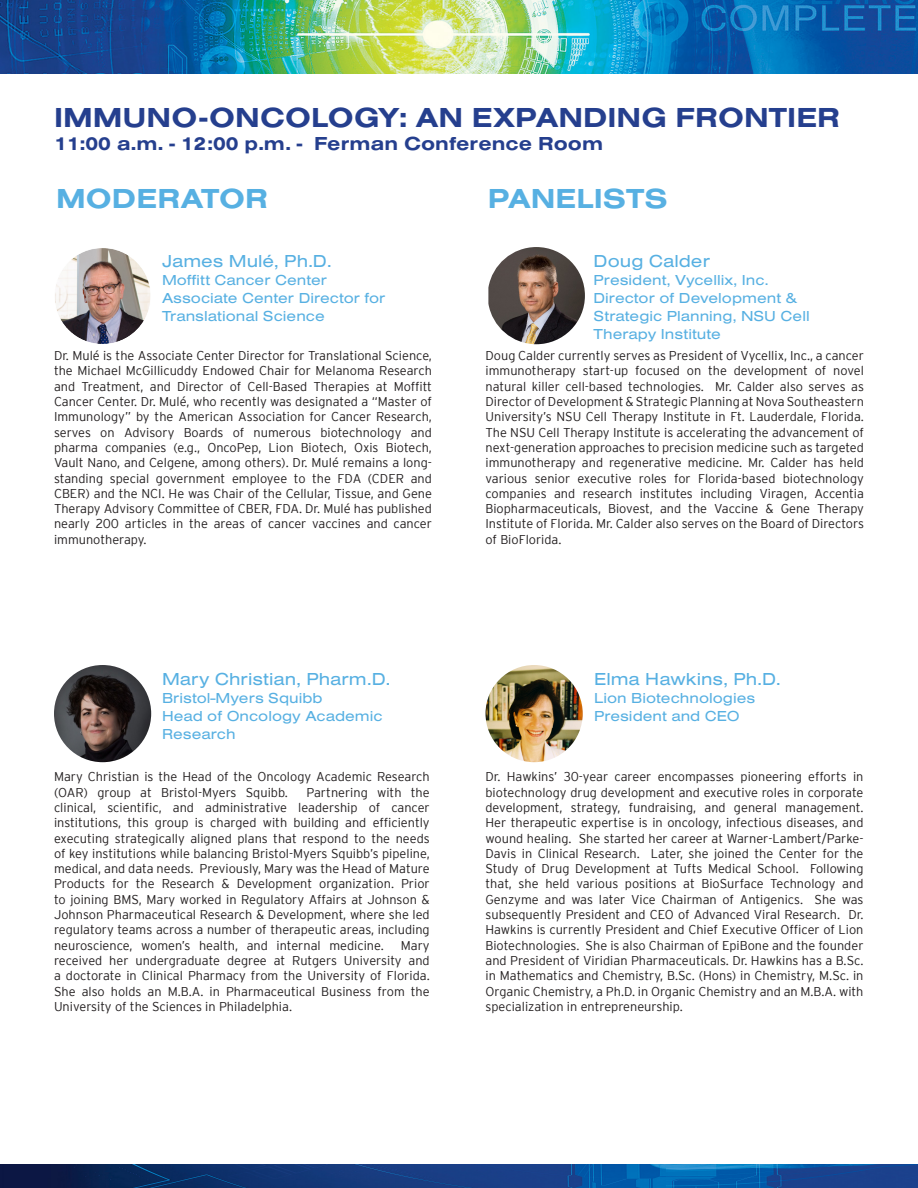
<style>
.page{position:relative;width:918px;height:1188px;background:#fff}
.page>*{position:absolute;margin:0;border:0;box-sizing:border-box;transform-origin:0 0}
.t1{font:700 28.5px "Nimbus San Ext";color:#253f8e}
.t2{font:700 28.5px "Nimbus San Ext";color:#57b0e2}
.t3{font:700 19.5px "Nimbus San Ext";color:#253f8e}
.t4{font:18px "Nimbus San Ext";color:#57b0e2}
.t5{font:15px/18px "Nimbus San Ext";color:#57b0e2}
.t6{font:300 12.75px/15.3px "Interstate";color:#231f20;text-align:justify}
</style>
<div class="page">
<img style="left:0;top:0;width:918px;height:73px">
<img style="left:54px;top:247px;width:97px;height:97px;border-radius:49px">
<img style="left:488px;top:247px;width:97px;height:97px">
<img style="left:54px;top:665px;width:97px;height:97px;border-radius:49px">
<img style="left:486px;top:665px;width:97px;height:97px;border-radius:49px">
<img style="left:0;top:1165px;width:918px;height:23px">
<p class="t1" style="left:54px;top:102px;width:787px">IMMUNO-ONCOLOGY: AN EXPANDING FRONTIER</p>
<p class="t3" style="left:54px;top:133px;width:551px">11:00 a.m. - 12:00 p.m. - Ferman Conference Room</p>
<p class="t2" style="left:56px;top:183px;width:213px">MODERATOR</p>
<p class="t2" style="left:488px;top:183px;width:182px">PANELISTS</p>
<p class="t4" style="left:162px;top:251px;width:171px">James Mulé, Ph.D.</p>
<p class="t5" style="left:162px;top:271px;width:167px">Moffitt Cancer Center</p>
<p class="t5" style="left:162px;top:289px;width:225px">Associate Center Director for<br>Translational Science</p>
<p class="t4" style="left:594px;top:251px;width:118px">Doug Calder</p>
<p class="t5" style="left:594px;top:271px;width:176px">President, Vycellix, Inc.</p>
<p class="t5" style="left:594px;top:289px;width:218px">Director of Development &amp;<br>Strategic Planning, NSU Cell<br>Therapy Institute</p>
<p class="t6" style="left:54px;top:348px;width:380px">Dr. Mulé is the Associate Center Director for Translational Science, the Michael McGillicuddy Endowed Chair for Melanoma Research and Treatment, and Director of Cell-Based Therapies at Moffitt Cancer Center. Dr. Mulé, who recently was designated a “Master of Immunology” by the American Association for Cancer Research, serves on Advisory Boards of numerous biotechnology and pharma companies (e.g., OncoPep, Lion Biotech, Oxis Biotech, Vault Nano, and Celgene, among others). Dr. Mulé remains a long&shy;standing special government employee to the FDA (CDER and CBER) and the NCI. He was Chair of the Cellular, Tissue, and Gene Therapy Advisory Committee of CBER, FDA. Dr. Mulé has published nearly 200 articles in the areas of cancer vaccines and cancer immunotherapy.</p>
<p class="t6" style="left:486px;top:348px;width:380px">Doug Calder currently serves as President of Vycellix, Inc., a cancer immunotherapy start-up focused on the development of novel natural killer cell-based technologies. Mr. Calder also serves as Director of Development &amp; Strategic Planning at Nova Southeastern University’s NSU Cell Therapy Institute in Ft. Lauderdale, Florida.<br>The NSU Cell Therapy Institute is accelerating the advancement of next-generation approaches to precision medicine such as targeted immunotherapy and regenerative medicine. Mr. Calder has held various senior executive roles for Florida-based biotechnology companies and research institutes including Viragen, Accentia Biopharmaceuticals, Biovest, and the Vaccine &amp; Gene Therapy Institute of Florida. Mr. Calder also serves on the Board of Directors of BioFlorida.</p>
<p class="t4" style="left:162px;top:669px;width:230px">Mary Christian, Pharm.D.</p>
<p class="t5" style="left:162px;top:689px;width:162px">Bristol-Myers Squibb</p>
<p class="t5" style="left:162px;top:707px;width:222px">Head of Oncology Academic<br>Research</p>
<p class="t6" style="left:54px;top:769px;width:377px">Mary Christian is the Head of the Oncology Academic Research (OAR) group at Bristol-Myers Squibb.</p>
<p class="t6" style="left:54px;top:784px;width:377px;text-indent:253px">Partnering with the clinical, scientific, and administrative leadership of cancer institutions, this group is charged with building and efficiently executing strategically aligned plans that respond to the needs of key institutions while balancing Bristol-Myers Squibb’s pipeline, medical, and data needs. Previously, Mary was the Head of Mature Products for the Research &amp; Development organization. Prior to joining BMS, Mary worked in Regulatory Affairs at Johnson &amp; Johnson Pharmaceutical Research &amp; Development, where she led regulatory teams across a number of therapeutic areas, including neuroscience, women’s health, and internal medicine.</p>
<p class="t6" style="left:54px;top:937px;width:377px;text-indent:347px">Mary received her undergraduate degree at Rutgers University and a doctorate in Clinical Pharmacy from the University of Florida.<br>She also holds an M.B.A. in Pharmaceutical Business from the University of the Sciences in Philadelphia.</p>
<p class="t4" style="left:594px;top:669px;width:188px">Elma Hawkins, Ph.D.</p>
<p class="t5" style="left:594px;top:689px;width:163px">Lion Biotechnologies</p>
<p class="t5" style="left:594px;top:707px;width:147px">President and CEO</p>
<p class="t6" style="left:486px;top:769px;width:380px">Dr. Hawkins’ 30-year career encompasses pioneering efforts in biotechnology drug development and executive roles in corporate development, strategy, fundraising, and general management.<br>Her therapeutic expertise is in oncology, infectious diseases, and wound healing. She started her career at Warner-Lambert/Parke-Davis in Clinical Research. Later, she joined the Center for the Study of Drug Development at Tufts Medical School. Following that, she held various positions at BioSurface Technology and Genzyme and was later Vice Chairman of Antigenics. She was subsequently President and CEO of Advanced Viral Research. Dr.<br>Hawkins is currently President and Chief Executive Officer of Lion Biotechnologies. She is also Chairman of EpiBone and the founder and President of Viridian Pharmaceuticals. Dr. Hawkins has a B.Sc. in Mathematics and Chemistry, B.Sc. (Hons) in Chemistry, M.Sc. in Organic Chemistry, a Ph.D. in Organic Chemistry and an M.B.A. with specialization in entrepreneurship.</p>
</div>
